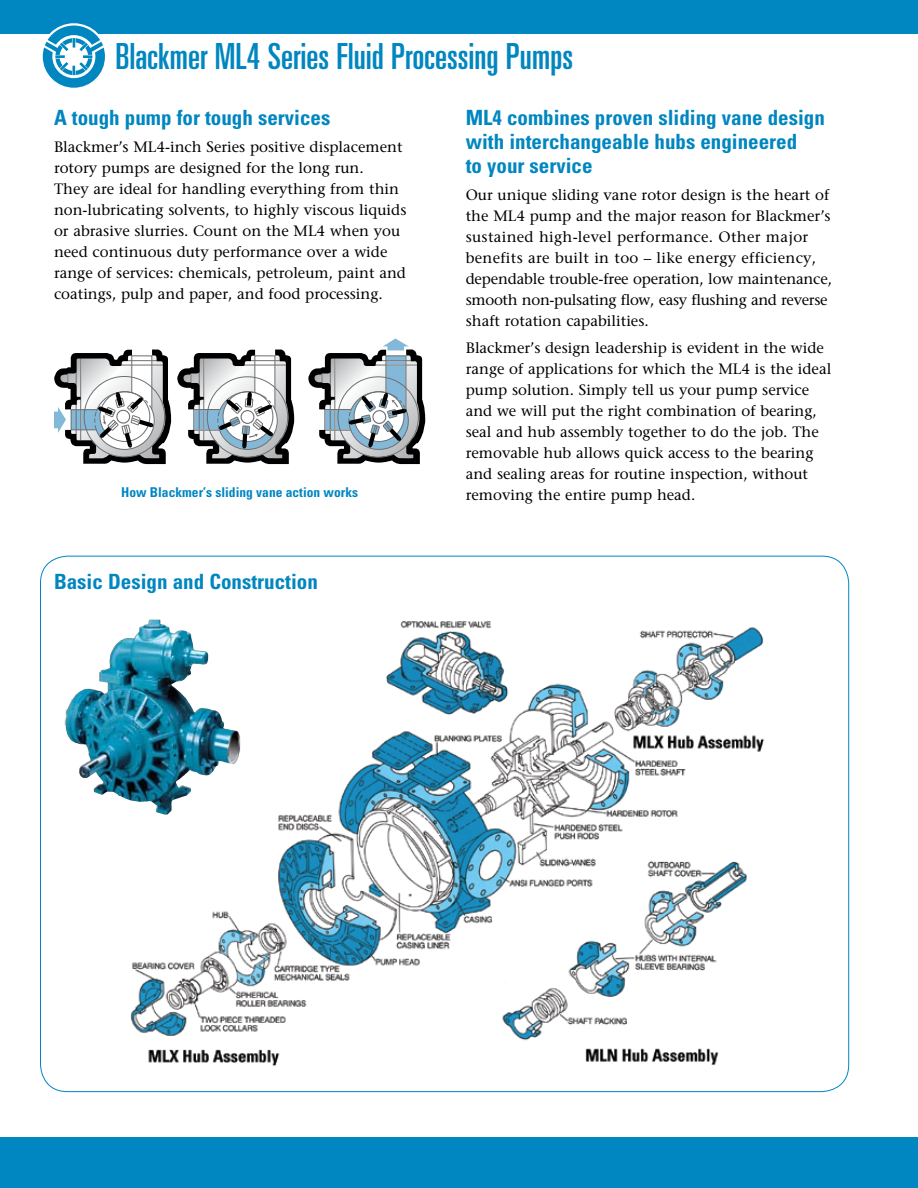
<style>
.page{position:relative;width:918px;height:1188px;background:#fff}
.page>*{position:absolute;margin:0;border:0;box-sizing:border-box;transform-origin:0 0}
.t1{font:ultra-condensed 36px "Univers";color:#0086c0}
.t2{font:700 condensed 21px/24px "Univers";color:#0086c0}
.t3{font:15px/21px "Stone Serif";color:#000}
.t4{font:700 condensed 13.5px "Univers";color:#0086c0}
</style>
<div class="page">
<img style="left:130px;top:619px;width:635px;height:448px">
<div style="left:0;top:0;width:918px;height:34px;background:#0086c0"></div>
<div style="left:0;top:1137px;width:918px;height:51px;background:#0086c0"></div>
<svg style="left:40px;top:23px;width:67px;height:67px"></svg>
<svg style="left:43px;top:26px;width:62px;height:62px"></svg>
<svg style="left:308px;top:338px;width:117px;height:126px"></svg>
<svg style="left:177px;top:350px;width:117px;height:114px"></svg>
<svg style="left:54px;top:350px;width:117px;height:114px"></svg>
<img style="left:64px;top:620px;width:188px;height:195px">
<h1 class="t1" style="left:115px;top:36px;width:459px">Blackmer ML4 Series Fluid Processing Pumps</h1>
<h2 class="t2" style="left:54px;top:105px;width:278px">A tough pump for tough services</h2>
<p class="t3" style="left:54px;top:136px;width:354px">Blackmer’s ML4-inch Series positive displacement rotory pumps are designed for the long run.<br>They are ideal for handling everything from thin non-lubricating solvents, to highly viscous liquids or abrasive slurries. Count on the ML4 when you need continuous duty performance over a wide range of services: chemicals, petroleum, paint and coatings, pulp and paper, and food processing.</p>
<p class="t4" style="left:121px;top:484px;width:238px">How Blackmer’s sliding vane action works</p>
<h2 class="t2" style="left:54px;top:569px;width:265px">Basic Design and Construction</h2>
<h2 class="t2" style="left:466px;top:105px;width:361px">ML4 combines proven sliding vane design with interchangeable hubs engineered<br>to your service</h2>
<p class="t3" style="left:466px;top:184px;width:368px">Our unique sliding vane rotor design is the heart of the ML4 pump and the major reason for Blackmer’s sustained high-level performance. Other major benefits are built in too – like energy efficiency, dependable trouble-free operation, low maintenance, smooth non-pulsating flow, easy flushing and reverse shaft rotation capabilities.</p>
<p class="t3" style="left:466px;top:337px;width:367px">Blackmer’s design leadership is evident in the wide range of applications for which the ML4 is the ideal pump solution. Simply tell us your pump service and we will put the right combination of bearing, seal and hub assembly together to do the job. The removable hub allows quick access to the bearing and sealing areas for routine inspection, without removing the entire pump head.</p>
</div>
